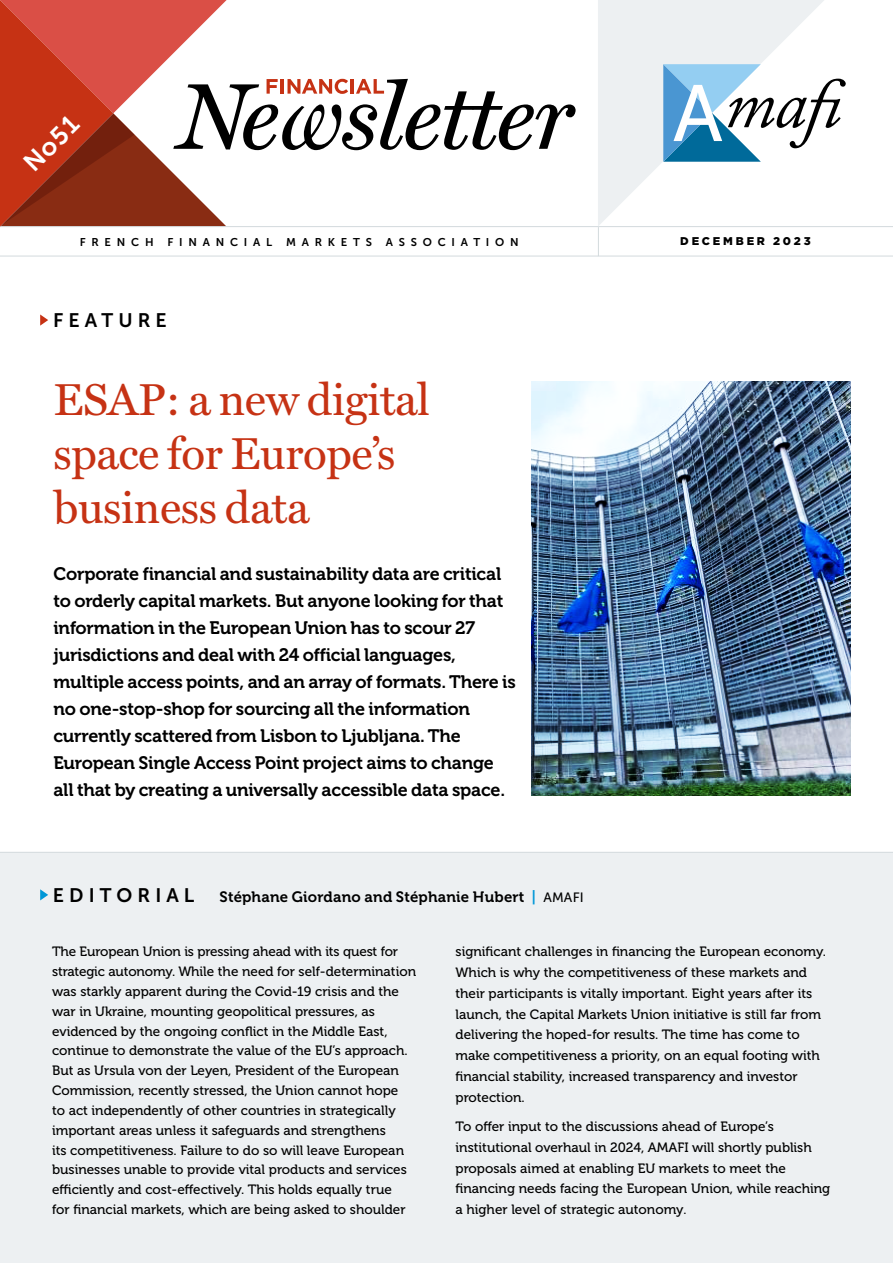
<style>
.page{position:relative;width:893px;height:1263px;background:#fff}
.page>*{position:absolute;margin:0;border:0;box-sizing:border-box;transform-origin:0 0}
.t1{font:45px/54px "Miller Text Roman";letter-spacing:-.01em;color:#c63214}
.t2{font:25.5px "Museo Sans For Dell 700";color:#fff}
.t3{font:19.5px "Museo Sans For Dell 700";letter-spacing:.26em;color:#000}
.t4{font:18px/27px "Museo 700";letter-spacing:-.01em;color:#000}
.t5{font:15px "Museo 700";letter-spacing:.015em;color:#000}
.t6{font:13.5px/19.8px "Museo For Dell 500";color:#000}
.t7{font:11.25px "Museo Sans For Dell 700";letter-spacing:.515em;color:#000}
.t8{font:900 11.25px "Gotham";letter-spacing:.25em;color:#000}
.s1{color:#0097d7}
.s2{font-family:"Museo Sans For Dell 500";font-size:13.5px}
.s3{font-size:12.75px}
</style>
<div class="page">
<div style="left:0;top:853px;width:893px;height:410px;background:#edf0f2"></div>
<svg style="left:40px;top:889px;width:8px;height:11px"></svg>
<hr style="left:0;top:852px;width:893px;height:1px;background:#d3dadd">
<hr style="left:0;top:226px;width:893px;height:1px;background:#d3dadd">
<svg style="left:598px;top:0;width:226px;height:226px;fill:#edf0f2"></svg>
<svg style="left:663px;top:64px;width:183px;height:98px"></svg>
<hr style="left:0;top:256px;width:893px;height:1px;background:#d3dadd">
<svg style="left:598px;top:227px;width:1px;height:29px"></svg>
<svg style="left:0;top:0;width:576px;height:227px"></svg>
<svg style="left:40px;top:314px;width:8px;height:12px"></svg>
<img style="left:531px;top:382px;width:320px;height:414px">
<h2 class="t2" style="left:18px;top:157px;width:68px;rotate:-45deg">No51</h2>
<p class="t7" style="left:80px;top:235px;width:441px">FRENCH FINANCIAL MARKETS ASSOCIATION</p>
<p class="t8" style="left:680px;top:234px;width:132px">DECEMBER 2023</p>
<h3 class="t3" style="left:53px;top:310px;width:115px">FEATURE</h3>
<h1 class="t1" style="left:53px;top:373px;width:378px">ESAP: a new digital space for Europe’s business data</h1>
<p class="t4" style="left:53px;top:560px;width:464px">Corporate financial and sustainability data are critical to orderly capital markets. But anyone looking for that information in the European Union has to scour 27 jurisdictions and deal with 24 official languages, multiple access points, and an array of formats. There is no one-stop-shop for sourcing all the information currently scattered from Lisbon to Ljubljana. The European Single Access Point project aims to change all that by creating a universally accessible data space.</p>
<h3 class="t3" style="left:53px;top:884px;width:143px">EDITORIAL</h3>
<p class="t5" style="left:220px;top:888px;width:366px">Stéphane Giordano and Stéphanie Hubert <span class="s1">|</span> <span class="s2">AMAFI</span></p>
<p class="t6" style="left:52px;top:942px;width:366px">The European Union is pressing ahead with its quest for strategic autonomy. While the need for self-determination was starkly apparent during the Covid-19 crisis and the war in Ukraine, mounting geopolitical pressures, as evidenced by the ongoing conflict in the Middle East, continue to demonstrate the value of the EU’s approach.<br>But as Ursula von der Leyen, President of the European Commission, recently stressed, the Union cannot hope<br>to act independently of other countries in strategically important areas unless it safeguards and strengthens<br>its competitiveness. Failure to do so will leave European businesses unable to provide vital products and services efficiently and cost-effectively. This holds equally true<br>for financial markets, which are being asked to shoulder</p>
<p class="t6" style="left:455px;top:941px;width:372px;line-height:20.9px">significant challenges in financing the European economy.<br>Which is why the competitiveness of these markets and their participants is vitally important. Eight years after its launch, the Capital Markets Union initiative is still far from delivering the hoped-for results. The time has come to make competitiveness a priority, on an equal footing with financial stability, increased transparency and investor protection.</p>
<p class="t6" style="left:455px;top:1116px;width:376px;line-height:20.9px">To offer input to the discussions ahead of Europe’s institutional overhaul in 2024, AMAFI will shortly publish proposals aimed at enabling EU markets to meet the financing needs facing the European Union, while reaching a higher level of strategic autonomy<span class="s3">.</span></p>
</div>
